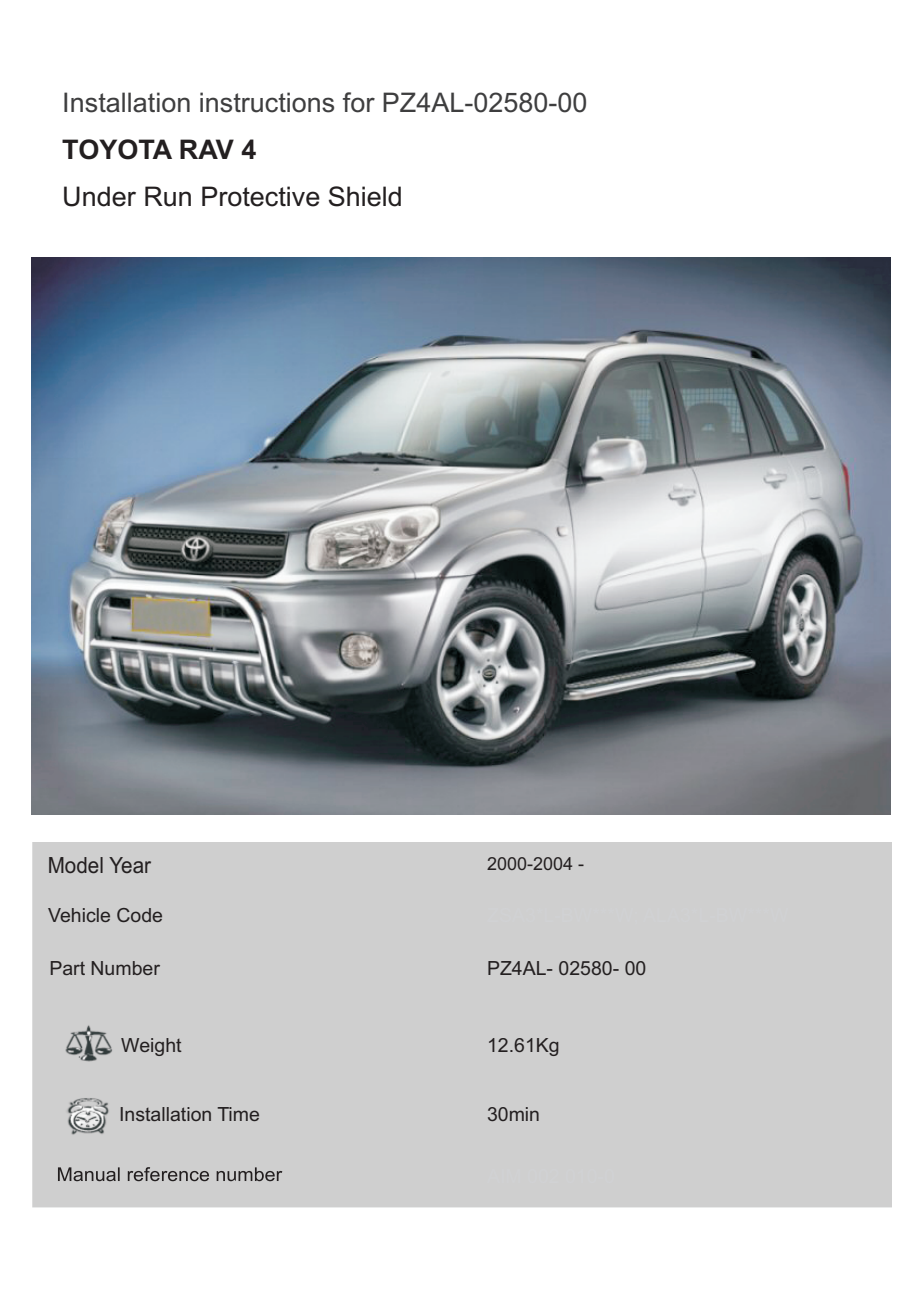
<style>
.page{position:relative;width:920px;height:1290px;background:#fff}
.page>*{position:absolute;margin:0;border:0;box-sizing:border-box;transform-origin:0 0}
.t1{font:27px "Arial";color:#3e3e3f}
.t2{font:27px "Arial";color:#231f20}
.t3{font:700 27px "Arial";color:#231f20}
.t4{font:22.35px "Arial";color:#231f20;scale:.93 1}
.t5{font:19.5px "Arial";color:#231f20}
.t6{font:18px "Arial";color:#231f20}
</style>
<div class="page">
<div style="left:32px;top:843px;width:860px;height:365px;background:#cfcfcf"></div>
<svg style="left:58px;top:1167px;width:224px;height:14px"></svg>
<img style="left:32px;top:257px;width:858px;height:557px">
<h1 class="t1" style="left:62px;top:92px;width:527px">Installation instructions for PZ4AL-02580-00</h1>
<h1 class="t3" style="left:62px;top:139px;width:196px">TOYOTA RAV 4</h1>
<h1 class="t2" style="left:62px;top:186px;width:342px">Under Run Protective Shield</h1>
<p class="t4" style="left:48px;top:856px;width:113px">Model Year</p>
<p class="t6" style="left:487px;top:857px;width:99px">2000-2004 -</p>
<p class="t5" style="left:48px;top:908px;width:116px">Vehicle Code</p>
<p class="t5" style="left:49px;top:961px;width:112px">Part Number</p>
<p class="t5" style="left:487px;top:961px;width:161px">PZ4AL- 02580- 00</p>
<p class="t5" style="left:121px;top:1038px;width:62px">Weight</p>
<p class="t5" style="left:487px;top:1038px;width:74px">12.61Kg</p>
<p class="t5" style="left:119px;top:1107px;width:142px">Installation Time</p>
<p class="t5" style="left:487px;top:1107px;width:55px">30min</p>
</div>
